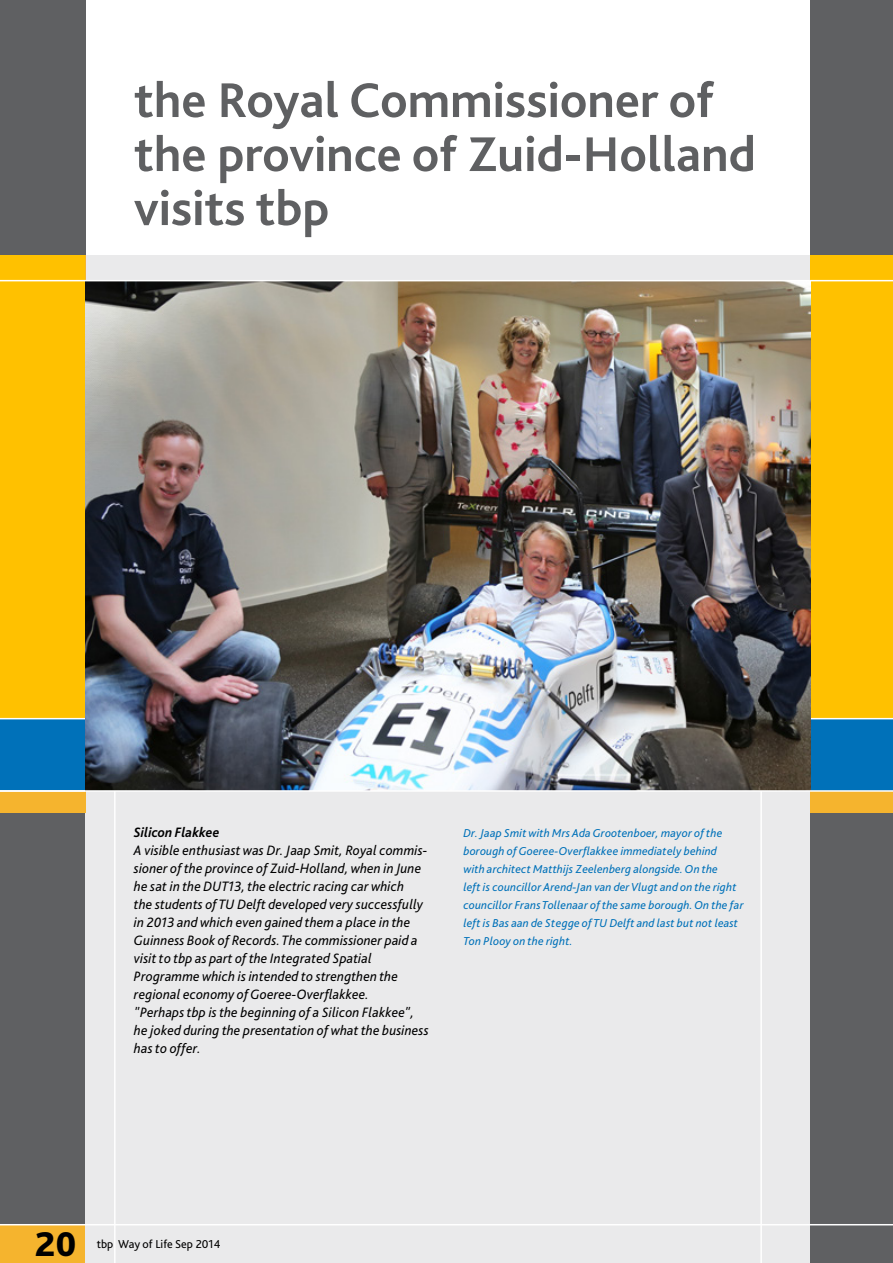
<style>
.page{position:relative;width:893px;height:1263px;background:#fff}
.page>*{position:absolute;margin:0;border:0;box-sizing:border-box;transform-origin:0 0}
.t1{font:700 51px/54px "Bliss 2";color:#5f6062}
.t2{font:800 36px "Bliss 2";color:#000}
.t3{font:italic 14.25px/18px "Bliss 2";letter-spacing:.01em;color:#000}
.t4{font:italic 700 14.25px "Bliss 2";color:#000}
.t5{font:italic 12px/18px "Bliss 2";letter-spacing:.01em;color:#0071b9}
.t6{font:12px "Bliss 2";color:#000}
</style>
<div class="page">
<div style="left:0;top:0;width:85px;height:1263px;background:#5f6062"></div>
<div style="left:85px;top:255px;width:725px;height:1008px;background:#eaeaeb"></div>
<div style="left:810px;top:0;width:83px;height:1263px;background:#5f6062"></div>
<div style="left:810px;top:255px;width:83px;height:557px;background:#f5b42e"></div>
<div style="left:810px;top:255px;width:83px;height:464px;background:#ffc100"></div>
<hr style="left:810px;top:280px;width:83px;height:1px;background:#fff">
<div style="left:0;top:255px;width:85px;height:557px;background:#f5b42e"></div>
<div style="left:0;top:719px;width:85px;height:72px;background:#0071b9"></div>
<div style="left:810px;top:719px;width:83px;height:72px;background:#0071b9"></div>
<div style="left:0;top:255px;width:85px;height:464px;background:#ffc100"></div>
<hr style="left:0;top:718px;width:85px;height:1px;background:#fff">
<hr style="left:810px;top:718px;width:83px;height:1px;background:#fff">
<hr style="left:114px;top:281px;width:2px;height:982px;background:#fff">
<hr style="left:760px;top:281px;width:2px;height:982px;background:#fff">
<img style="left:85px;top:281px;width:725px;height:509px">
<hr style="left:0;top:280px;width:809px;height:1px;background:#fff">
<hr style="left:0;top:790px;width:893px;height:2px;background:#fff">
<div style="left:0;top:1225px;width:85px;height:38px;background:#f5b42e"></div>
<hr style="left:0;top:1224px;width:893px;height:1px;background:#fff">
<h1 class="t1" style="left:134px;top:72px;width:623px">the Royal Commissioner of the province of Zuid-Holland visits tbp</h1>
<p class="t4" style="left:134px;top:823px;width:87px">Silicon Flakkee</p>
<p class="t3" style="left:134px;top:841px;width:296px">A visible enthusiast was Dr. Jaap Smit, Royal commis&shy;sioner of the province of Zuid-Holland, when in June he sat in the DUT13, the electric racing car which<br>the students of TU Delft developed very successfully in 2013 and which even gained them a place in the Guinness Book of Records. The commissioner paid a visit to tbp as part of the Integrated Spatial Programme which is intended to strengthen the regional economy of Goeree-Overflakkee.<br>"Perhaps tbp is the beginning of a Silicon Flakkee", he joked during the presentation of what the business has to offer.</p>
<p class="t5" style="left:463px;top:824px;width:282px">Dr. Jaap Smit with Mrs Ada Grootenboer, mayor of the borough of Goeree-Overflakkee immediately behind<br>with architect Matthijs Zeelenberg alongside. On the<br>left is councillor Arend-Jan van der Vlugt and on the right councillor Frans Tollenaar of the same borough. On the far left is Bas aan de Stegge of TU Delft and last but not least Ton Plooy on the right.</p>
<h2 class="t2" style="left:35px;top:1221px;width:43px">20</h2>
<p class="t6" style="left:97px;top:1236px;width:125px">tbp Way of Life Sep 2014</p>
</div>
